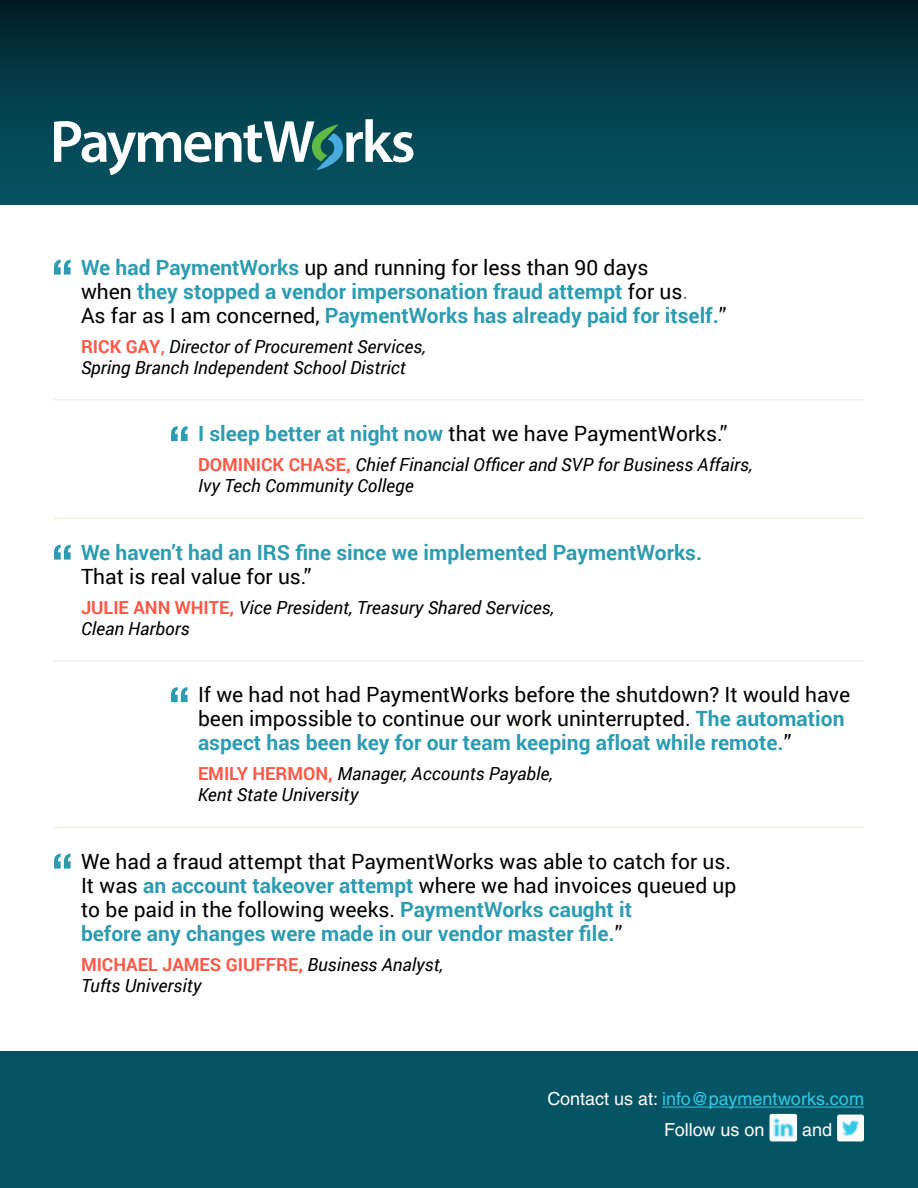
<style>
.page{position:relative;width:918px;height:1188px;background:#fff}
.page>*{position:absolute;margin:0;border:0;box-sizing:border-box;transform-origin:0 0}
.t1{font:21px/24px "Roboto";color:#000}
.t2{font:700 21px/24px "Roboto";color:#2e9cb0}
.t3{font:italic 18px/21px "Roboto";color:#000}
.t4{font:18px/30.8px "Helvetica LT Std";color:#fff}
.s1{font-weight:400;color:#000}
.s2{font-weight:400;color:#7b7063}
.s3{font-weight:700;font-style:normal;color:#fd5949}
.s4{font-weight:500;font-style:normal;color:#fd5949}
.s5{font-weight:700;color:#2e9cb0}
.s6{color:#32c8e4}
</style>
<div class="page">
<div style="left:0;top:234px;width:918px;height:954px;background:#055463"></div>
<svg style="left:0;top:0;width:918px;height:205px;background:#033b47"></svg>
<div style="left:0;top:205px;width:918px;height:846px;background:#fff"></div>
<hr style="left:54px;top:399px;width:810px;height:2px;background:#f5ede6">
<hr style="left:54px;top:518px;width:810px;height:1px;background:#f5ede6">
<hr style="left:54px;top:660px;width:810px;height:2px;background:#f5ede6">
<hr style="left:54px;top:827px;width:810px;height:1px;background:#f5ede6">
<svg style="left:54px;top:260px;width:17px;height:15px"></svg>
<svg style="left:171px;top:426px;width:17px;height:15px"></svg>
<svg style="left:54px;top:545px;width:17px;height:15px"></svg>
<svg style="left:171px;top:687px;width:17px;height:15px"></svg>
<svg style="left:54px;top:854px;width:17px;height:15px"></svg>
<svg style="left:54px;top:119px;width:360px;height:56px"></svg>
<hr style="left:662px;top:1107px;width:202px;height:1px;background:#32c8e4">
<img style="left:770px;top:1114px;width:27px;height:27px">
<img style="left:837px;top:1115px;width:27px;height:26px">
<p class="t2" style="left:81px;top:254px;width:647px">We had PaymentWorks <span class="s1">up and running for less than 90 days<br>when</span> they stopped a vendor impersonation fraud attempt <span class="s1">for us</span><span class="s2">.<br></span><span class="s1">As far as I am concerned,</span> PaymentWorks has already paid for itself.<span class="s1">”</span></p>
<p class="t3" style="left:81px;top:335px;width:346px"><span class="s3">RICK GAY</span><span class="s4">,</span> Director of Procurement Services,<br>Spring Branch Independent School District</p>
<p class="t1" style="left:198px;top:421px;width:531px"><span class="s5">I sleep better at night now</span> that we have PaymentWorks.”</p>
<p class="t3" style="left:198px;top:454px;width:556px"><span class="s3">DOMINICK CHASE,</span> Chief Financial Officer and SVP for Business Affairs,<br>Ivy Tech Community College</p>
<p class="t2" style="left:81px;top:539px;width:623px">We haven’t had an IRS fine since we implemented PaymentWorks.</p>
<p class="t1" style="left:81px;top:563px;width:232px">That is real value for us.”</p>
<p class="t3" style="left:81px;top:596px;width:475px"><span class="s3">JULIE ANN WHITE,</span> Vice President, Treasury Shared Services,<br>Clean Harbors</p>
<p class="t1" style="left:198px;top:682px;width:654px">If we had not had PaymentWorks before the shutdown? It would have been impossible to continue our work uninterrupted. <span class="s5">The automation aspect has been key for our team keeping afloat while remote.</span>”</p>
<p class="t3" style="left:198px;top:763px;width:356px"><span class="s3">EMILY HERMON,</span> Manager, Accounts Payable,<br>Kent State University</p>
<p class="t1" style="left:81px;top:848px;width:657px">We had a fraud attempt that PaymentWorks was able to catch for us.<br>It was <span class="s5">an account takeover attempt</span> where we had invoices queued up to be paid in the following weeks. <span class="s5">PaymentWorks caught it<br>before any changes were made in our vendor master file.</span>”</p>
<p class="t3" style="left:81px;top:953px;width:364px"><span class="s3">MICHAEL JAMES GIUFFRE,</span> Business Analyst,<br>Tufts University</p>
<p class="t4" style="left:664px;top:1084px;width:201px;text-indent:-117px">Contact us at: <span class="s6">info@paymentworks.com<br></span>Follow us on</p>
<p class="t4" style="left:802px;top:1114px;width:32px">and</p>
</div>
